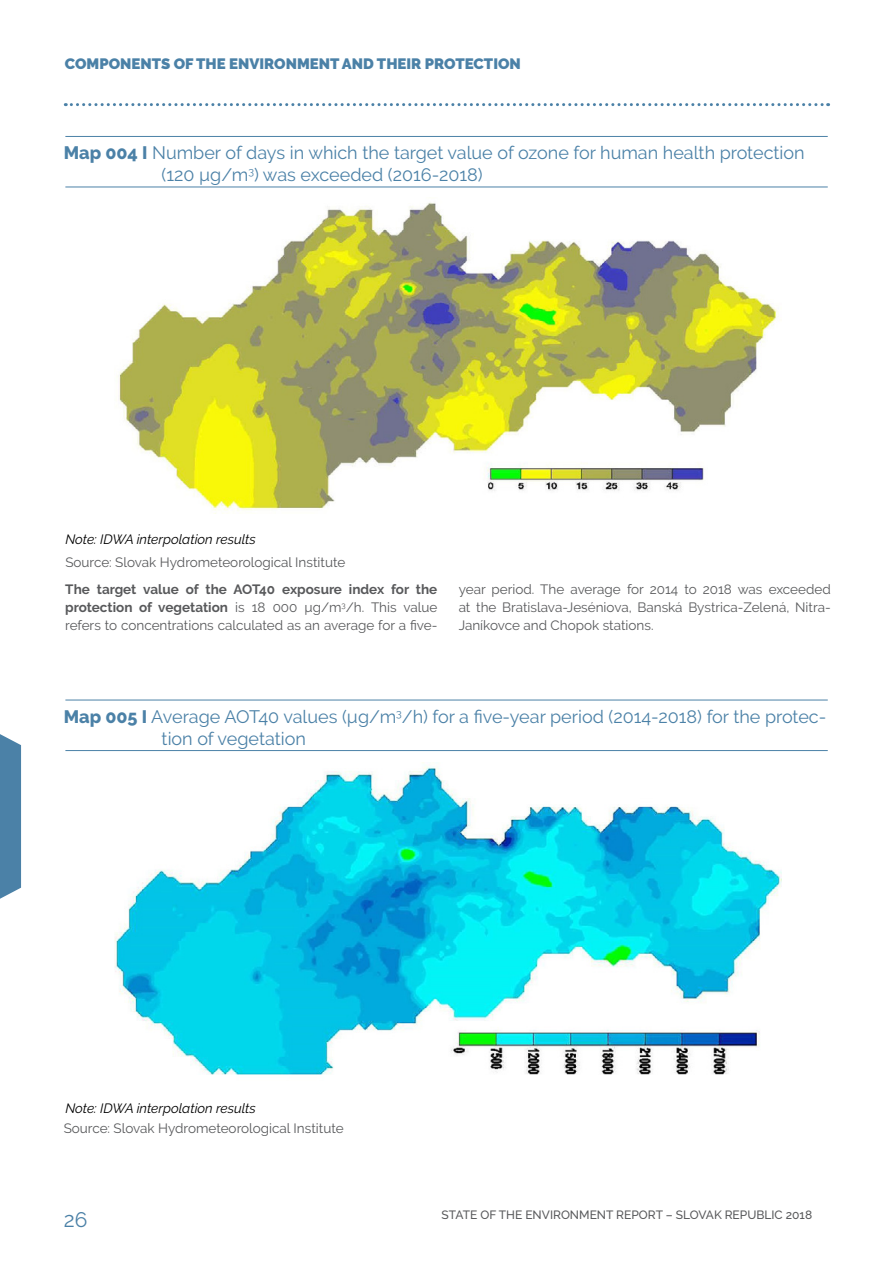
<style>
.page{position:relative;width:893px;height:1263px;background:#fff}
.page>*{position:absolute;margin:0;border:0;box-sizing:border-box;transform-origin:0 0}
.t1{font:21px "Raleway";color:#4b81a7}
.t2{font:18px/21.6px "Raleway";color:#4b81a7}
.t3{font:900 15px "Raleway";color:#4b81a7}
.t4{font:13.5px/18px "Raleway";color:#58595b;text-align:justify}
.t5{font:italic 13.5px "Raleway";color:#000}
.t6{font:500 12px "Raleway";color:#58595b}
.s1{font-weight:800}
.s2{font-weight:700}
</style>
<div class="page">
<svg style="left:65px;top:103px;width:764px;height:3px"></svg>
<svg style="left:0;top:734px;width:21px;height:165px;background:#5789ad"></svg>
<hr style="left:65px;top:136px;width:763px;height:1px;background:#4b81a7">
<hr style="left:65px;top:187px;width:763px;height:1px;background:#4b81a7">
<img style="left:117px;top:202px;width:662px;height:312px">
<hr style="left:65px;top:700px;width:763px;height:1px;background:#4b81a7">
<hr style="left:65px;top:750px;width:763px;height:1px;background:#4b81a7">
<img style="left:114px;top:762px;width:668px;height:313px">
<p class="t3" style="left:65px;top:55px;width:457px">COMPONENTS OF THE ENVIRONMENT AND THEIR PROTECTION</p>
<h2 class="t2" style="left:162px;top:142px;width:645px;text-indent:-98px"><span class="s1">Map 004 I</span> Number of days in which the target value of ozone for human health protection (120 µg/m<sup>3</sup>) was exceeded (2016-2018)</h2>
<p class="t5" style="left:65px;top:532px;width:192px">Note: IDWA interpolation results</p>
<p class="t4" style="left:65px;top:580px;width:374px"><span class="s2">The target value of the AOT40 exposure index for the protection of vegetation</span> is 18 000 µg/m<sup>3</sup>/h. This value refers to concentrations calculated as an average for a five-</p>
<p class="t4" style="left:459px;top:580px;width:374px">year period. The average for 2014 to 2018 was exceeded at the Bratislava-Jeséniova, Banská Bystrica-Zelená, Nitra-Janíkovce and Chopok stations.</p>
<p class="t4" style="left:65px;top:553px;width:281px">Source: Slovak Hydrometeorological Institute</p>
<h2 class="t2" style="left:162px;top:706px;width:666px;text-indent:-98px"><span class="s1">Map 005 I</span> Average AOT40 values (µg/m<sup>3</sup>/h) for a five-year period (2014-2018) for the protec&shy;tion of vegetation</h2>
<p class="t5" style="left:65px;top:1100px;width:192px">Note: IDWA interpolation results</p>
<p class="t4" style="left:64px;top:1119px;width:281px">Source: Slovak Hydrometeorological Institute</p>
<h1 class="t1" style="left:64px;top:1208px;width:25px">26</h1>
<p class="t6" style="left:442px;top:1208px;width:372px">STATE OF THE ENVIRONMENT REPORT – SLOVAK REPUBLIC 2018</p>
</div>
